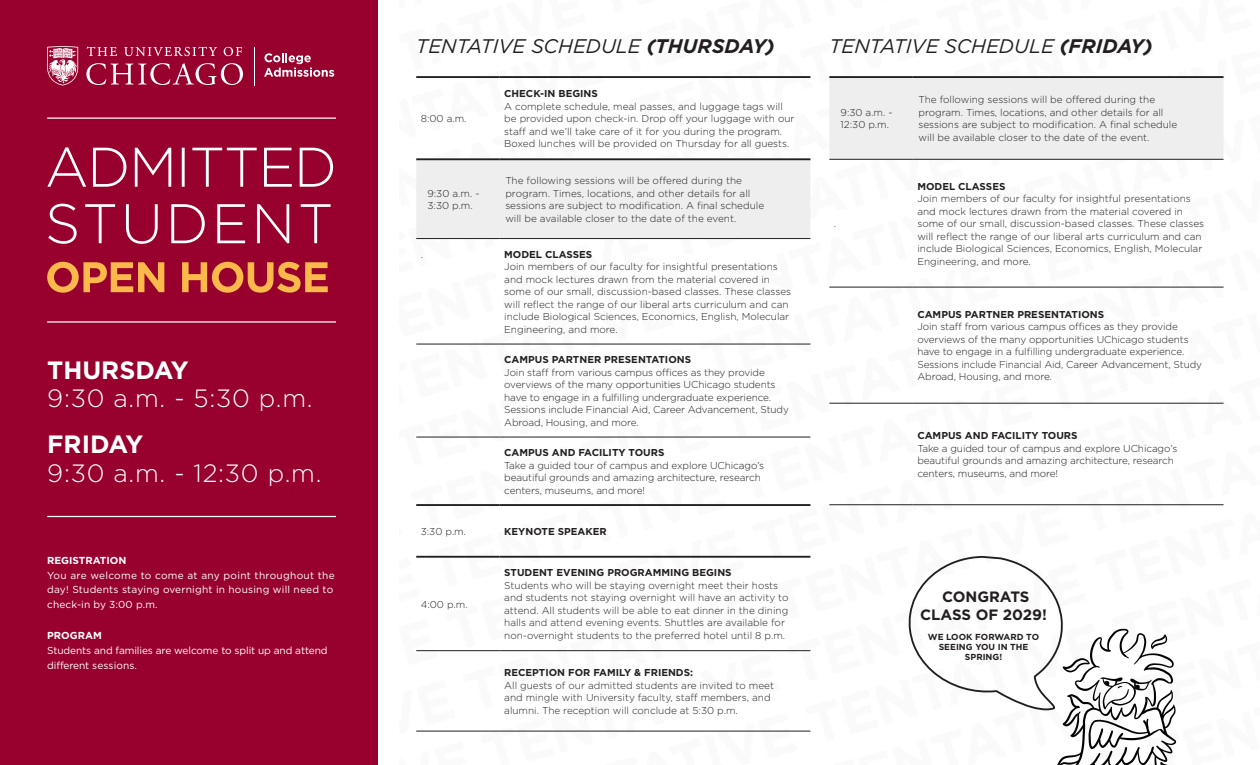
<style>
.page{position:relative;width:1260px;height:765px;background:#fff}
.page>*{position:absolute;margin:0;border:0;box-sizing:border-box;transform-origin:0 0}
.t1{font:300 25px/28.8px "Gotham";letter-spacing:.03em;color:#fff}
.t2{font:italic 19.75px "Gotham";color:#231f20}
.t3{font:700 15px/17.2px "Gotham";color:#231f20;text-align:center}
.t4{font:10.12px/14.6px "Gotham";letter-spacing:.01em;color:#fff}
.t5{font:10.12px/14.6px "Gotham";letter-spacing:-.01em;color:#fff}
.t6{font:700 10.12px "Gotham";color:#fff}
.t7{font:300 10px/12.5px "Gotham";color:#231f20}
.topic_heading{font:700 10px "Gotham";color:#231f20}
.t8{font:700 8.75px/10px "Gotham";color:#231f20;text-align:center}
.s1{font-weight:700}
</style>
<div class="page">
<img style="left:416px;top:76px;width:808px;height:656px">
<div style="left:416px;top:160px;width:394px;height:78px;background:#eeeeef"></div>
<hr style="left:416px;top:76px;width:84px;height:2px;background:#231f20">
<hr style="left:500px;top:76px;width:310px;height:2px;background:#231f20">
<hr style="left:416px;top:158px;width:84px;height:2px;background:#231f20">
<hr style="left:500px;top:158px;width:310px;height:2px;background:#231f20">
<hr style="left:416px;top:504px;width:84px;height:2px;background:#231f20">
<hr style="left:500px;top:504px;width:310px;height:2px;background:#231f20">
<hr style="left:416px;top:556px;width:84px;height:2px;background:#231f20">
<hr style="left:500px;top:556px;width:310px;height:2px;background:#231f20">
<hr style="left:416px;top:238px;width:84px;height:1px;background:#231f20">
<hr style="left:500px;top:238px;width:310px;height:1px;background:#231f20">
<hr style="left:416px;top:650px;width:84px;height:1px;background:#231f20">
<hr style="left:500px;top:650px;width:310px;height:1px;background:#231f20">
<hr style="left:416px;top:731px;width:84px;height:1px;background:#231f20">
<hr style="left:500px;top:731px;width:310px;height:1px;background:#231f20">
<hr style="left:416px;top:437px;width:84px;height:1px;background:#231f20">
<hr style="left:500px;top:437px;width:310px;height:1px;background:#231f20">
<hr style="left:416px;top:344px;width:84px;height:1px;background:#231f20">
<hr style="left:500px;top:344px;width:310px;height:1px;background:#231f20">
<div style="left:829px;top:78px;width:395px;height:81px;background:#eeeeef"></div>
<hr style="left:829px;top:76px;width:84px;height:2px;background:#231f20">
<hr style="left:913px;top:76px;width:311px;height:2px;background:#231f20">
<hr style="left:829px;top:159px;width:84px;height:1px;background:#231f20">
<hr style="left:913px;top:159px;width:311px;height:1px;background:#231f20">
<hr style="left:829px;top:505px;width:84px;height:1px;background:#231f20">
<hr style="left:913px;top:505px;width:311px;height:1px;background:#231f20">
<hr style="left:829px;top:403px;width:84px;height:1px;background:#231f20">
<hr style="left:913px;top:403px;width:311px;height:1px;background:#231f20">
<hr style="left:829px;top:287px;width:84px;height:1px;background:#231f20">
<hr style="left:913px;top:287px;width:311px;height:1px;background:#231f20">
<div style="left:0;top:0;width:378px;height:765px;background:#98012d"></div>
<hr style="left:47px;top:321px;width:289px;height:2px;background:#fff">
<hr style="left:47px;top:516px;width:289px;height:1px;background:#fff">
<hr style="left:47px;top:118px;width:289px;height:1px;background:#fff">
<svg style="left:264px;top:53px;width:70px;height:24px"></svg>
<hr style="left:254px;top:47px;width:1px;height:38px;background:#fff">
<svg style="left:47px;top:262px;width:281px;height:31px"></svg>
<svg style="left:48px;top:204px;width:283px;height:40px"></svg>
<svg style="left:47px;top:147px;width:286px;height:40px"></svg>
<svg style="left:47px;top:46px;width:196px;height:39px"></svg>
<svg style="left:907px;top:555px;width:271px;height:210px"></svg>
<p class="t1" style="left:47px;top:355px;width:267px"><span class="s1">THURSDAY<br></span>9:30 a.m. - 5:30 p.m.</p>
<p class="t1" style="left:47px;top:429px;width:276px"><span class="s1">FRIDAY<br></span>9:30 a.m. - 12:30 p.m.</p>
<p class="t6" style="left:47px;top:554px;width:81px">REGISTRATION</p>
<p class="t4" style="left:47px;top:567px;width:289px">You are welcome to come at any point throughout the day! Students staying overnight in housing will need to check-in by 3:00 p.m.</p>
<p class="t6" style="left:47px;top:629px;width:56px">PROGRAM</p>
<p class="t5" style="left:47px;top:643px;width:282px">Students and families are welcome to split up and attend different sessions.</p>
<p class="t2" style="left:416px;top:34px;width:360px">TENTATIVE SCHEDULE <span class="s1">(THURSDAY)</span></p>
<p class="t2" style="left:829px;top:34px;width:325px">TENTATIVE SCHEDULE <span class="s1">(FRIDAY)</span></p>
<p class="t7" style="left:421px;top:112px;width:47px">8:00 a.m.</p>
<p class="t7" style="left:428px;top:187px;width:53px">9:30 a.m. -<br>3:30 p.m.</p>
<p class="topic_heading" style="left:504px;top:87px;width:95px">CHECK-IN BEGINS</p>
<p class="t7" style="left:504px;top:100px;width:292px">A complete schedule, meal passes, and luggage tags will be provided upon check-in. Drop off your luggage with our staff and we’ll take care of it for you during the program.<br>Boxed lunches will be provided on Thursday for all guests.</p>
<p class="t7" style="left:505px;top:174px;width:260px">The following sessions will be offered during the program. Times, locations, and other details for all sessions are subject to modification. A final schedule will be available closer to the date of the event.</p>
<p class="t7" style="left:421px;top:248px;width:4px">.</p>
<p class="topic_heading" style="left:504px;top:248px;width:90px">MODEL CLASSES</p>
<p class="t7" style="left:504px;top:260px;width:288px">Join members of our faculty for insightful presentations and mock lectures drawn from the material covered in some of our small, discussion-based classes. These classes will reflect the range of our liberal arts curriculum and can include Biological Sciences, Economics, English, Molecular Engineering, and more.</p>
<p class="topic_heading" style="left:504px;top:353px;width:188px">CAMPUS PARTNER PRESENTATIONS</p>
<p class="t7" style="left:504px;top:366px;width:286px">Join staff from various campus offices as they provide overviews of the many opportunities UChicago students have to engage in a fulfilling undergraduate experience.<br>Sessions include Financial Aid, Career Advancement, Study Abroad, Housing, and more.</p>
<p class="topic_heading" style="left:504px;top:446px;width:162px">CAMPUS AND FACILITY TOURS</p>
<p class="t7" style="left:504px;top:459px;width:261px">Take a guided tour of campus and explore UChicago’s beautiful grounds and amazing architecture, research centers, museums, and more!</p>
<p class="t7" style="left:421px;top:525px;width:47px">3:30 p.m.</p>
<p class="topic_heading" style="left:504px;top:525px;width:104px">KEYNOTE SPEAKER</p>
<p class="t7" style="left:421px;top:598px;width:48px">4:00 p.m.</p>
<p class="topic_heading" style="left:504px;top:566px;width:229px">STUDENT EVENING PROGRAMMING BEGINS</p>
<p class="t7" style="left:504px;top:579px;width:286px">Students who will be staying overnight meet their hosts and students not staying overnight will have an activity to attend. All students will be able to eat dinner in the dining halls and attend evening events. Shuttles are available for non-overnight students to the preferred hotel until 8 p.m.</p>
<p class="topic_heading" style="left:504px;top:666px;width:190px">RECEPTION FOR FAMILY &amp; FRIENDS:</p>
<p class="t7" style="left:504px;top:679px;width:271px">All guests of our admitted students are invited to meet and mingle with University faculty, staff members, and alumni. The reception will conclude at 5:30 p.m.</p>
<p class="t7" style="left:841px;top:106px;width:53px">9:30 a.m. -<br>12:30 p.m.</p>
<p class="t7" style="left:834px;top:217px;width:4px">.</p>
<p class="t7" style="left:918px;top:93px;width:260px">The following sessions will be offered during the program. Times, locations, and other details for all sessions are subject to modification. A final schedule will be available closer to the date of the event.</p>
<p class="topic_heading" style="left:917px;top:180px;width:90px">MODEL CLASSES</p>
<p class="t7" style="left:917px;top:192px;width:288px">Join members of our faculty for insightful presentations and mock lectures drawn from the material covered in some of our small, discussion-based classes. These classes will reflect the range of our liberal arts curriculum and can include Biological Sciences, Economics, English, Molecular Engineering, and more.</p>
<p class="topic_heading" style="left:917px;top:308px;width:188px">CAMPUS PARTNER PRESENTATIONS</p>
<p class="t7" style="left:917px;top:320px;width:286px">Join staff from various campus offices as they provide overviews of the many opportunities UChicago students have to engage in a fulfilling undergraduate experience.<br>Sessions include Financial Aid, Career Advancement, Study Abroad, Housing, and more.</p>
<p class="topic_heading" style="left:917px;top:429px;width:162px">CAMPUS AND FACILITY TOURS</p>
<p class="t7" style="left:917px;top:442px;width:261px">Take a guided tour of campus and explore UChicago’s beautiful grounds and amazing architecture, research centers, museums, and more!</p>
<p class="t3" style="left:920px;top:588px;width:128px">CONGRATS<br>CLASS OF 2029!</p>
<p class="t8" style="left:928px;top:632px;width:113px">WE LOOK FORWARD TO<br>SEEING YOU IN THE<br>SPRING!</p>
</div>
